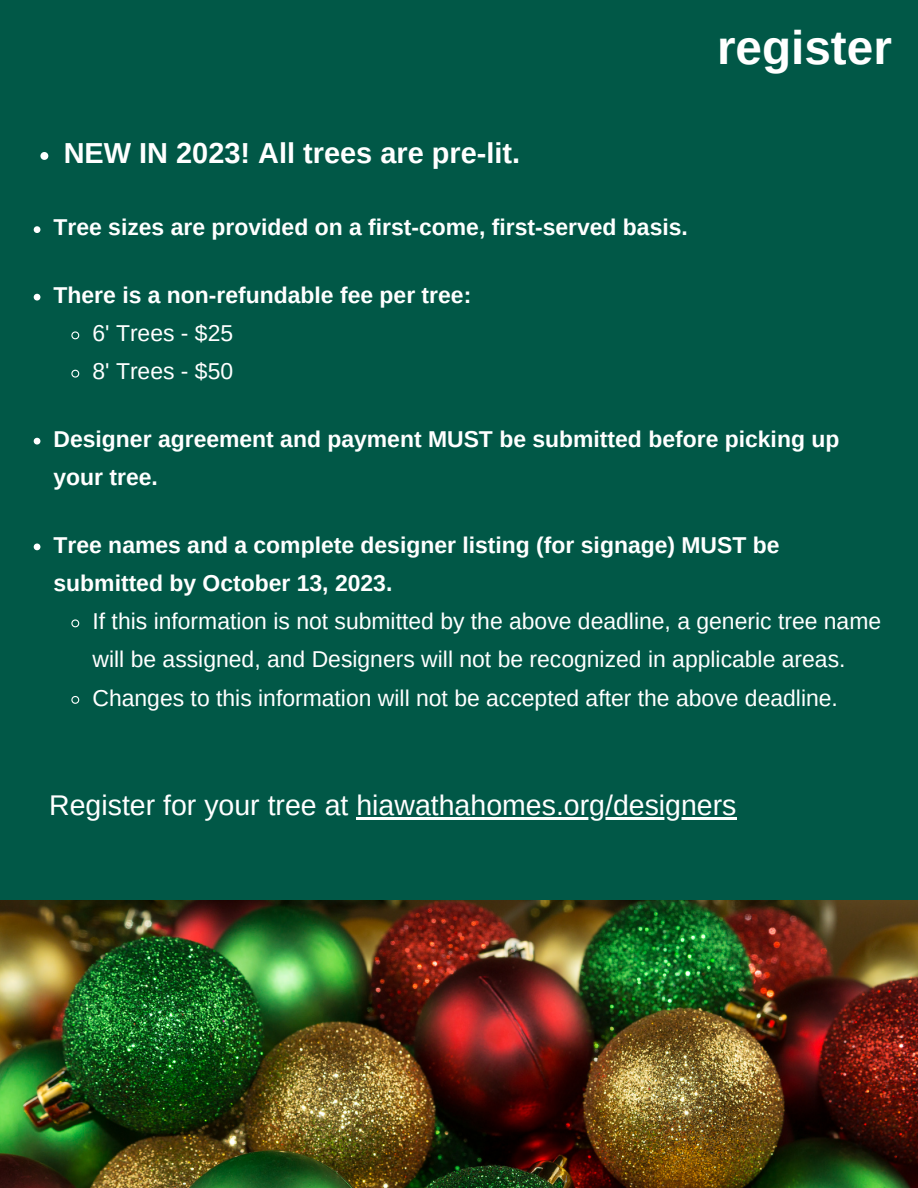
<style>
.page{position:relative;width:918px;height:1188px;background:#015847}
.page>*{position:absolute;margin:0;border:0;box-sizing:border-box;transform-origin:0 0}
.t1{font:700 47.7px "Arimo";color:#fff}
.t2{font:700 28.95px "Arimo";color:#fff}
.t3{font:28.5px "Arimo";color:#fff}
.t4{font:700 22.95px/38.2px "Arimo";color:#fff}
.t5{font:22.95px/38.2px "Arimo";color:#fff}
</style>
<div class="page">
<img style="left:0;top:900px;width:918px;height:288px">
<svg style="left:40px;top:152px;width:8px;height:8px"></svg>
<svg style="left:34px;top:226px;width:6px;height:7px"></svg>
<svg style="left:34px;top:294px;width:6px;height:7px"></svg>
<svg style="left:71px;top:331px;width:9px;height:9px"></svg>
<svg style="left:71px;top:369px;width:9px;height:9px"></svg>
<svg style="left:34px;top:438px;width:6px;height:7px"></svg>
<svg style="left:34px;top:544px;width:6px;height:6px"></svg>
<svg style="left:71px;top:619px;width:9px;height:9px"></svg>
<svg style="left:71px;top:696px;width:9px;height:8px"></svg>
<hr style="left:356px;top:817px;width:381px;height:2px;background:#fff">
<p class="t2" style="left:64px;top:137px;width:458px">NEW IN 2023! All trees are pre-lit.</p>
<p class="t4" style="left:54px;top:208px;width:636px">Tree sizes are provided on a first-come, first-served basis.</p>
<p class="t4" style="left:54px;top:276px;width:419px">There is a non-refundable fee per tree:</p>
<p class="t5" style="left:93px;top:314px;width:142px">6' Trees - $25</p>
<p class="t5" style="left:93px;top:352px;width:142px">8' Trees - $50</p>
<p class="t1" style="left:717px;top:21px;width:176px">register</p>
<p class="t4" style="left:54px;top:420px;width:787px">Designer agreement and payment MUST be submitted before picking up your tree.</p>
<p class="t4" style="left:54px;top:525px;width:728px">Tree names and a complete designer listing (for signage) MUST be submitted by October 13, 2023.</p>
<p class="t5" style="left:93px;top:602px;width:790px">If this information is not submitted by the above deadline, a generic tree name will be assigned, and Designers will not be recognized in applicable areas.</p>
<p class="t5" style="left:93px;top:678px;width:747px">Changes to this information will not be accepted after the above deadline.</p>
<p class="t3" style="left:49px;top:789px;width:689px">Register for your tree at hiawathahomes.org/designers</p>
</div>
